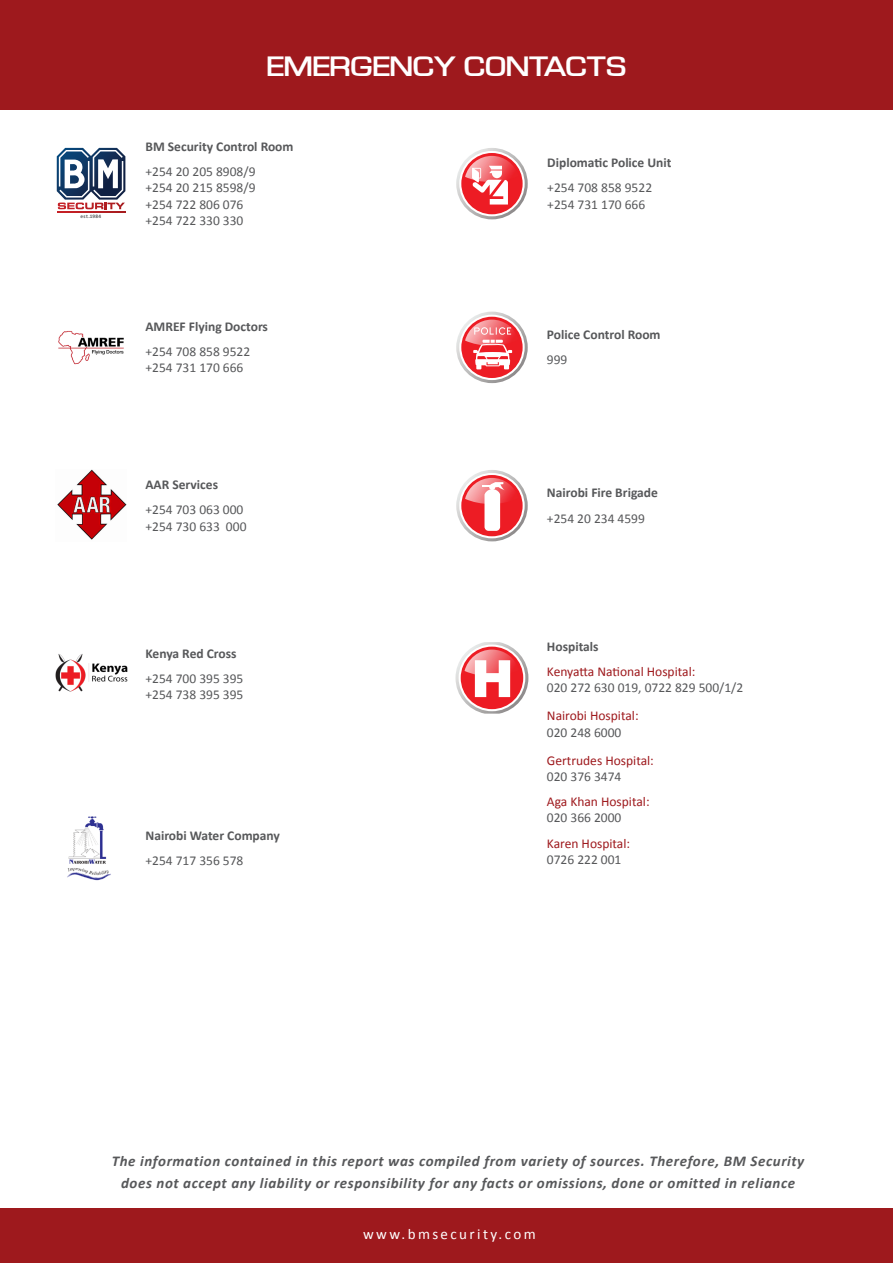
<style>
.page{position:relative;width:893px;height:1263px;background:#fff}
.page>*{position:absolute;margin:0;border:0;box-sizing:border-box;transform-origin:0 0}
.t1{font:700 29.1px "Waukegan LDO Extended";color:#fff}
.t2{font:italic 700 15px/21.6px "Calibri";letter-spacing:.04em;color:#57585a;text-align:center}
.t3{font:15px "Calibri";letter-spacing:.16em;color:#fff}
.t4{font:13.5px/16.2px "Calibri";color:#57585a}
.t5{font:700 13.5px "Calibri";color:#57585a}
.t6{font:13.5px "Calibri";color:#9e191d}
.t7{font:700 5.4px "Calibri";letter-spacing:.04em;color:#57585a}
</style>
<div class="page">
<div style="left:0;top:0;width:893px;height:109px;background:#9e191d"></div>
<div style="left:0;top:1209px;width:893px;height:54px;background:#9e191d"></div>
<svg style="left:57px;top:148px;width:68px;height:61px"></svg>
<svg style="left:58px;top:212px;width:67px;height:1px"></svg>
<svg style="left:456px;top:148px;width:72px;height:71px"></svg>
<svg style="left:460px;top:152px;width:64px;height:63px"></svg>
<div style="left:459px;top:151px;width:66px;height:65px;border:2px solid #fff;border-radius:50%"></div>
<svg style="left:465px;top:156px;width:53px;height:49px"></svg>
<svg style="left:456px;top:312px;width:72px;height:71px"></svg>
<svg style="left:460px;top:316px;width:64px;height:63px"></svg>
<div style="left:459px;top:315px;width:66px;height:65px;border:2px solid #fff;border-radius:50%"></div>
<svg style="left:465px;top:320px;width:53px;height:49px"></svg>
<img style="left:58px;top:330px;width:66px;height:35px">
<svg style="left:456px;top:470px;width:72px;height:71px"></svg>
<svg style="left:460px;top:474px;width:64px;height:63px"></svg>
<div style="left:459px;top:473px;width:66px;height:65px;border:2px solid #fff;border-radius:50%"></div>
<svg style="left:465px;top:478px;width:53px;height:53px"></svg>
<img style="left:57px;top:470px;width:70px;height:70px">
<svg style="left:455px;top:642px;width:73px;height:72px"></svg>
<img style="left:55px;top:654px;width:73px;height:38px">
<img style="left:67px;top:816px;width:44px;height:64px">
<p class="t7" style="left:81px;top:213px;width:22px">est.1984</p>
<h1 class="t1" style="left:267px;top:51px;width:361px">EMERGENCY CONTACTS</h1>
<p class="t5" style="left:145px;top:138px;width:150px">BM Security Control Room</p>
<p class="t4" style="left:145px;top:164px;width:112px">+254 20 205 8908/9 +254 20 215 8598/9 +254 722 806 076 +254 722 330 330</p>
<p class="t5" style="left:145px;top:318px;width:124px">AMREF Flying Doctors</p>
<p class="t4" style="left:145px;top:344px;width:106px">+254 708 858 9522 +254 731 170 666</p>
<p class="t5" style="left:145px;top:476px;width:74px">AAR Services</p>
<p class="t4" style="left:145px;top:502px;width:103px">+254 703 063 000 +254 730 633 000</p>
<p class="t5" style="left:145px;top:645px;width:93px">Kenya Red Cross</p>
<p class="t4" style="left:145px;top:670px;width:100px">+254 700 395 395 +254 738 395 395</p>
<p class="t5" style="left:145px;top:827px;width:136px">Nairobi Water Company</p>
<p class="t4" style="left:145px;top:852px;width:100px">+254 717 356 578</p>
<p class="t5" style="left:547px;top:154px;width:126px">Diplomatic Police Unit</p>
<p class="t4" style="left:547px;top:180px;width:106px">+254 708 858 9522 +254 731 170 666</p>
<p class="t5" style="left:547px;top:326px;width:115px">Police Control Room</p>
<p class="t4" style="left:547px;top:352px;width:22px">999</p>
<p class="t5" style="left:547px;top:484px;width:112px">Nairobi Fire Brigade</p>
<p class="t4" style="left:547px;top:510px;width:100px">+254 20 234 4599</p>
<p class="t5" style="left:547px;top:638px;width:53px">Hospitals</p>
<p class="t6" style="left:547px;top:663px;width:150px">Kenyatta National Hospital:</p>
<p class="t4" style="left:547px;top:679px;width:198px">020 272 630 019, 0722 829 500/1/2</p>
<p class="t6" style="left:547px;top:707px;width:93px">Nairobi Hospital:</p>
<p class="t4" style="left:547px;top:724px;width:76px">020 248 6000</p>
<p class="t6" style="left:547px;top:752px;width:108px">Gertrudes Hospital:</p>
<p class="t4" style="left:547px;top:768px;width:76px">020 376 3474</p>
<p class="t6" style="left:547px;top:793px;width:104px">Aga Khan Hospital:</p>
<p class="t4" style="left:547px;top:810px;width:76px">020 366 2000</p>
<p class="t6" style="left:547px;top:834px;width:85px">Karen Hospital:</p>
<p class="t4" style="left:547px;top:851px;width:76px">0726 222 001</p>
<p class="t2" style="left:112px;top:1150px;width:694px">The information contained in this report was compiled from variety of sources. Therefore, BM Security does not accept any liability or responsibility for any facts or omissions, done or omitted in reliance</p>
<p class="t3" style="left:363px;top:1225px;width:174px">www.bmsecurity.com</p>
</div>
